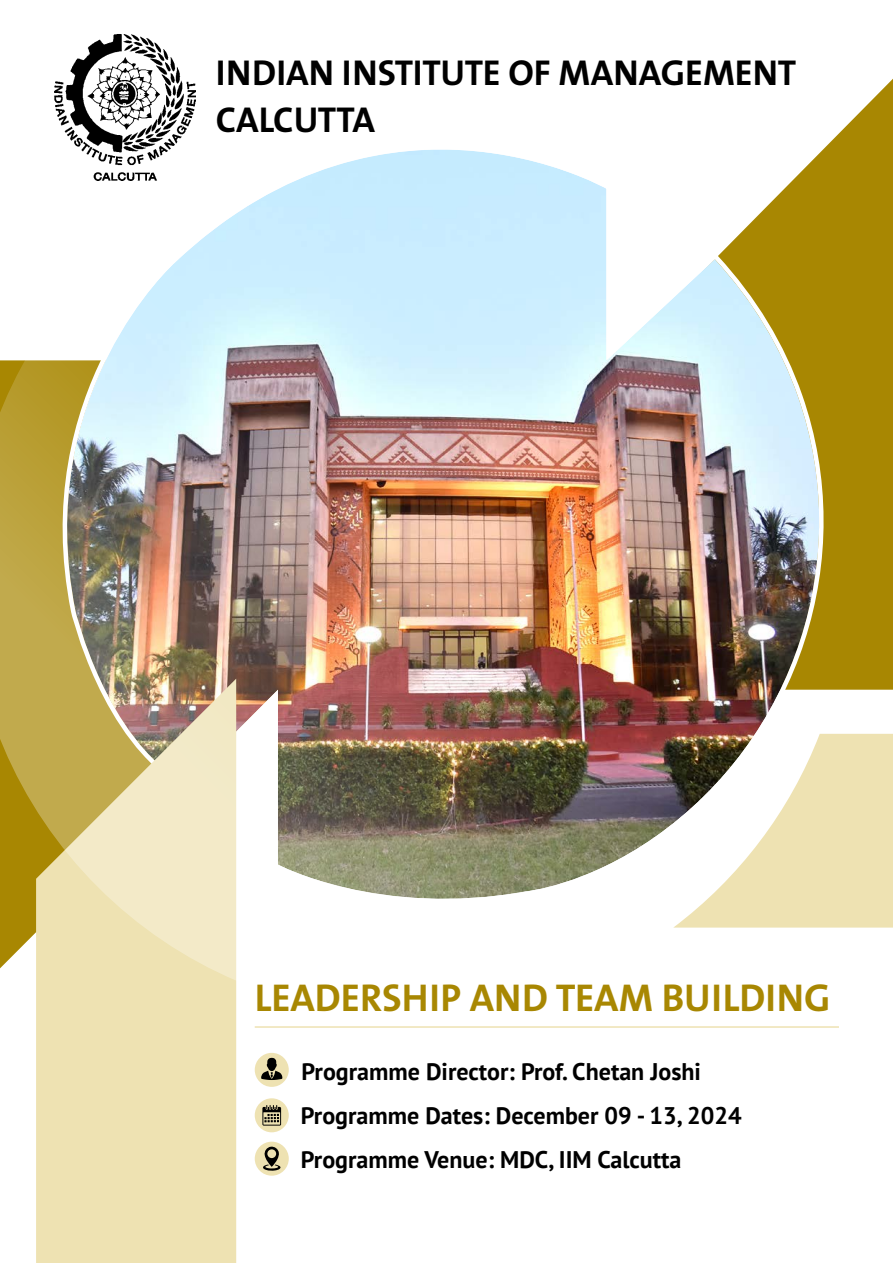
<style>
.page{position:relative;width:893px;height:1263px;background:#fff}
.page>*{position:absolute;margin:0;border:0;box-sizing:border-box;transform-origin:0 0}
.t1{font:700 39px "The Sans B7";color:#a88702}
.t2{font:700 36.15px/47.1px "The Sans B7";color:#000}
.t3{font:700 24px/43.8px "PT Sans";color:#000}
</style>
<div class="page">
<img style="left:54px;top:34px;width:142px;height:102px">
<div style="left:836px;top:79px;width:57px;height:611px;background:#a88702"></div>
<div style="left:36px;top:1016px;width:200px;height:247px;background:#eee2b2"></div>
<img style="left:0;top:136px;width:849px;height:880px">
<svg style="left:673px;top:734px;width:220px;height:193px"></svg>
<hr style="left:255px;top:1026px;width:584px;height:2px;background:#eee2b2">
<div style="left:255px;top:1053px;width:34px;height:34px;background:#eee2b2;border-radius:50%"></div>
<svg style="left:261px;top:1058px;width:21px;height:22px"></svg>
<div style="left:255px;top:1098px;width:34px;height:34px;background:#eee2b2;border-radius:50%"></div>
<svg style="left:262px;top:1105px;width:19px;height:20px"></svg>
<div style="left:255px;top:1142px;width:34px;height:34px;background:#eee2b2;border-radius:50%"></div>
<svg style="left:263px;top:1146px;width:18px;height:25px"></svg>
<h2 class="t2" style="left:216px;top:50px;width:582px">INDIAN I NSTITUTE OF MANAGEMENT<br>CALCUTTA</h2>
<h1 class="t1" style="left:255px;top:977px;width:577px">LEADERSHI P AND TEAM BUI LDI NG</h1>
<p class="t3" style="left:301px;top:1050px;width:442px">Programme Director: Prof. Chetan Joshi<br>Programme Dates: December 09 - 13, 2024<br>Programme Venue: MDC, IIM Calcutta</p>
</div>
